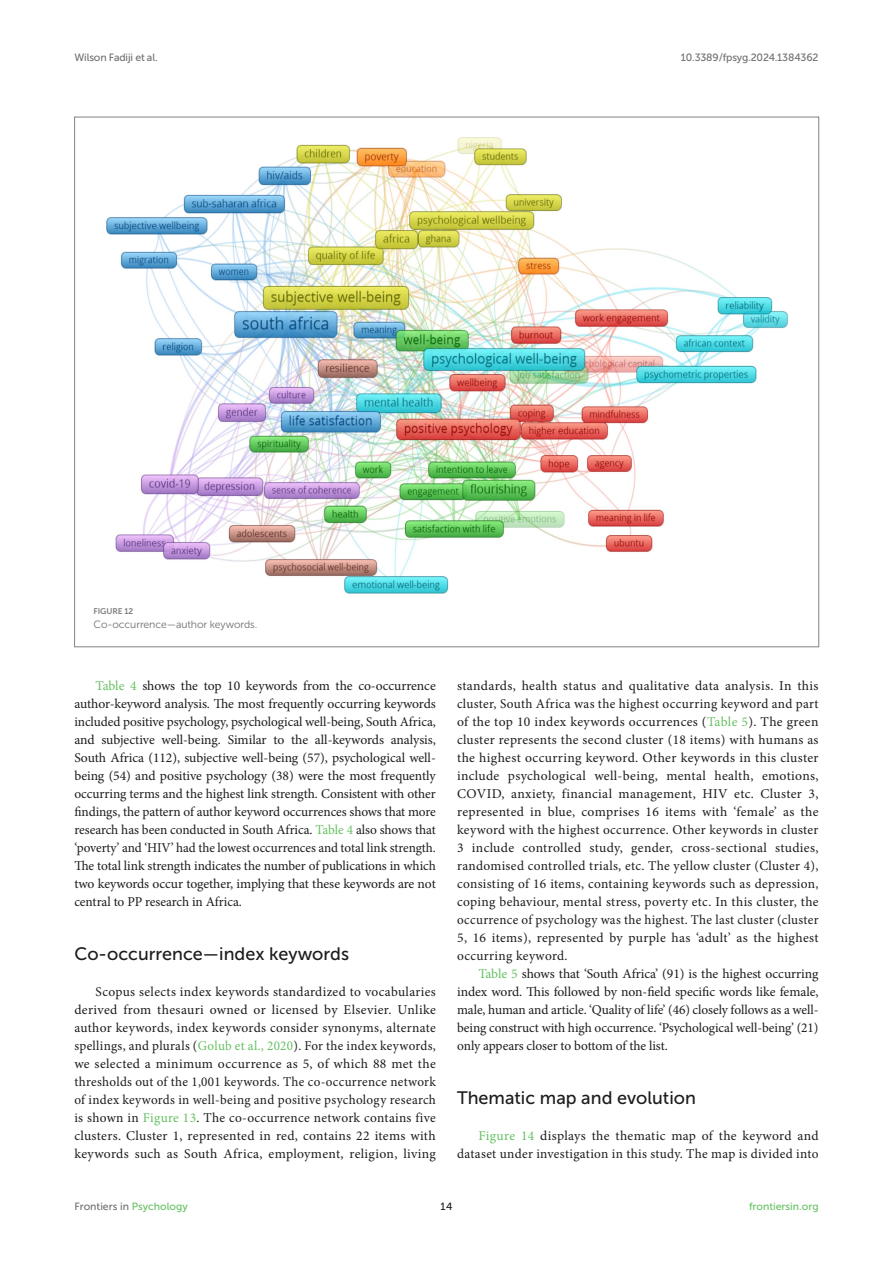
<style>
.page{position:relative;width:893px;height:1263px;background:#fff}
.page>*{position:absolute;margin:0;border:0;box-sizing:border-box;transform-origin:0 0}
.HEAD_2{font:18px "Museo Sans 500";color:#1b1c1b}
.TEXT_FLUSH{font:13.5px/18px "Minion Pro";letter-spacing:.025em;color:#1b1c1b;text-align:justify}
.TEXT{font:13.5px/18px "Minion Pro";letter-spacing:-.005em;color:#1b1c1b;text-align:justify}
.t1{font:10.5px "Museo Sans 500";letter-spacing:-.015em;color:#706f70}
.FIG_LEG{font:10.5px "Museo Sans 300";letter-spacing:-.01em;color:#706f70}
.t2{font:10.5px "Museo Sans 500";color:#65c161}
.t3{font:10.5px "Museo Sans 500";color:#1b1c1b}
.FIG_HD{font:8.25px "Museo Sans 700";letter-spacing:-.01em;color:#7e7f7f}
.s1{color:#65c161}
</style>
<div class="page">
<img style="left:106px;top:137px;width:682px;height:457px">
<p class="t1" style="left:74px;top:51px;width:85px">Wilson Fadiji et al.</p>
<p class="t1" style="left:681px;top:51px;width:139px">10.3389/fpsyg.2024.1384362</p>
<p class="FIG_HD" style="left:94px;top:607px;width:41px">FIGURE 12</p>
<p class="FIG_LEG" style="left:94px;top:619px;width:165px">Co-occurrence—author keywords.</p>
<p class="TEXT" style="left:74px;top:677px;width:363px;text-indent:21px"><span class="s1">Table 4</span> shows the top 10 keywords from the co-occurrence author-keyword analysis. The most frequently occurring keywords included positive psychology, psychological well-being, South Africa, and subjective well-being. Similar to the all-keywords analysis, South Africa (112), subjective well-being (57), psychological well&shy;being (54) and positive psychology (38) were the most frequently occurring terms and the highest link strength. Consistent with other findings, the pattern of author keyword occurrences shows that more research has been conducted in South Africa. <span class="s1">Table 4</span> also shows that ‘poverty’ and ‘HIV’ had the lowest occurrences and total link strength.<br>The total link strength indicates the number of publications in which two keywords occur together, implying that these keywords are not central to PP research in Africa.</p>
<p class="HEAD_2" style="left:74px;top:944px;width:276px">Co-occurrence—index keywords</p>
<p class="TEXT_FLUSH" style="left:74px;top:983px;width:363px;text-indent:21px">Scopus selects index keywords standardized to vocabularies derived from thesauri owned or licensed by Elsevier. Unlike author keywords, index keywords consider synonyms, alternate spellings, and plurals (<span class="s1">Golub et al., 2020</span>). For the index keywords, we selected a minimum occurrence as 5, of which 88 met the thresholds out of the 1,001 keywords. The co-occurrence network of index keywords in well-being and positive psychology research is shown in <span class="s1">Figure 13</span>. The co-occurrence network contains five clusters. Cluster 1, represented in red, contains 22 items with keywords such as South Africa, employment, religion, living</p>
<p class="TEXT_FLUSH" style="left:457px;top:677px;width:363px">standards, health status and qualitative data analysis. In this cluster, South Africa was the highest occurring keyword and part of the top 10 index keywords occurrences (<span class="s1">Table 5</span>). The green cluster represents the second cluster (18 items) with humans as the highest occurring keyword. Other keywords in this cluster include psychological well-being, mental health, emotions, COVID, anxiety, financial management, HIV etc. Cluster 3, represented in blue, comprises 16 items with ‘female’ as the keyword with the highest occurrence. Other keywords in cluster 3 include controlled study, gender, cross-sectional studies, randomised controlled trials, etc. The yellow cluster (Cluster 4), consisting of 16 items, containing keywords such as depression, coping behaviour, mental stress, poverty etc. In this cluster, the occurrence of psychology was the highest. The last cluster (cluster 5, 16 items), represented by purple has ‘adult’ as the highest occurring keyword.</p>
<p class="TEXT" style="left:457px;top:965px;width:363px;text-indent:21px"><span class="s1">Table 5</span> shows that ‘South Africa’ (91) is the highest occurring index word. This followed by non-field specific words like female, male, human and article. ‘Quality of life’ (46) closely follows as a well&shy;being construct with high occurrence. ‘Psychological well-being’ (21) only appears closer to bottom of the list.</p>
<p class="HEAD_2" style="left:457px;top:1088px;width:240px">Thematic map and evolution</p>
<p class="TEXT_FLUSH" style="left:457px;top:1127px;width:363px;text-align:right"><span class="s1">Figure 14</span> displays the thematic map of the keyword and dataset under investigation in this study. The map is divided into</p>
<p class="t1" style="left:74px;top:1200px;width:115px">Frontiers in <span class="s1">Psychology</span></p>
<p class="t3" style="left:441px;top:1200px;width:13px">14</p>
<p class="t2" style="left:749px;top:1200px;width:71px">frontiersin.org</p>
</div>
